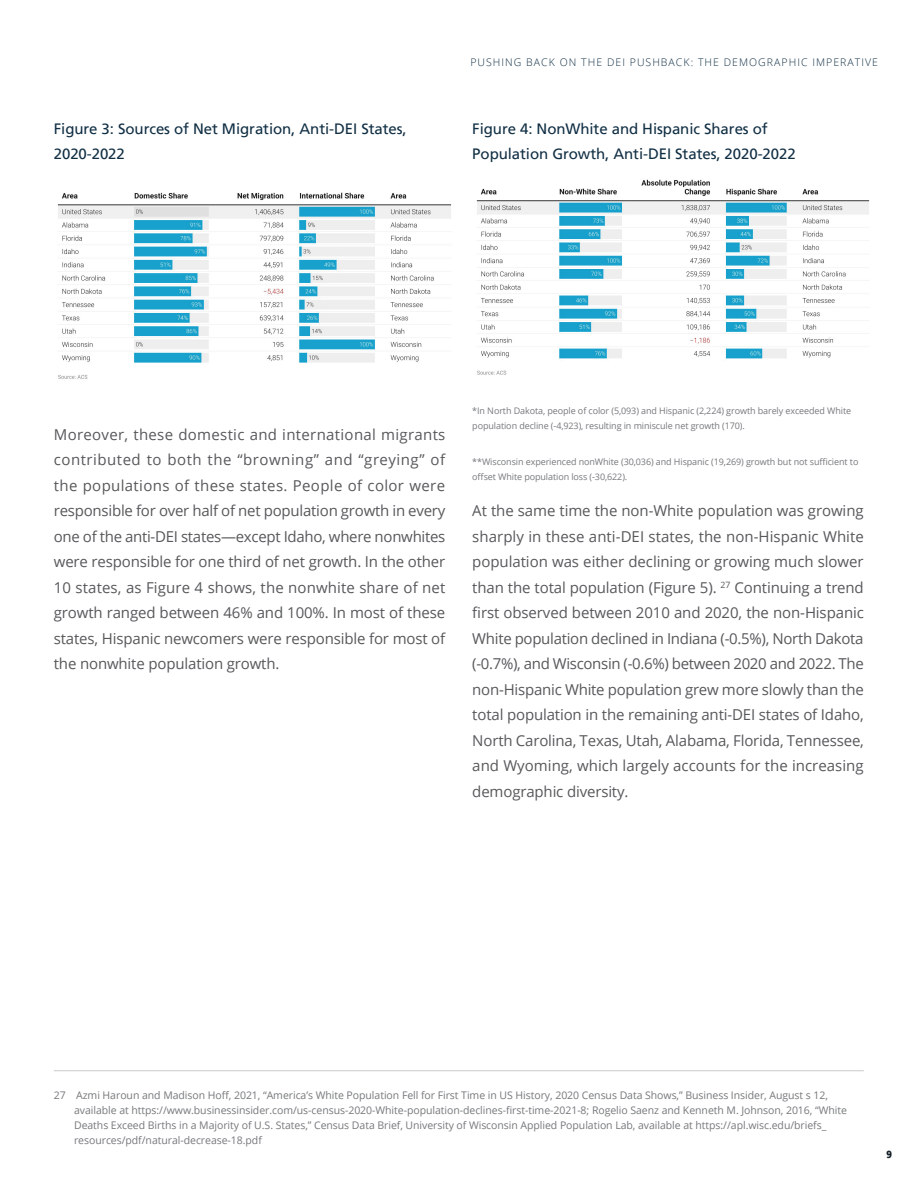
<style>
.page{position:relative;width:918px;height:1188px;background:#fff}
.page>*{position:absolute;margin:0;border:0;box-sizing:border-box;transform-origin:0 0}
.Main_Text{font:15px/25.5px "Open Sans";letter-spacing:-.01em;color:#57585a;text-align:justify}
.Table_Title{font:15px/25.5px "Frutiger";letter-spacing:-.005em;color:#112f44}
.Footnote{font:10.5px/15px "Open Sans";letter-spacing:-.005em;color:#76787b}
.t1{font:300 10.5px "Open Sans";letter-spacing:.1em;color:#112f44}
.t2{font:900 condensed 10.5px "Frutiger";color:#141f27}
.Main_References{font:9px/15px "Open Sans";letter-spacing:-.01em;color:#76787b}
</style>
<div class="page">
<img style="left:57px;top:192px;width:395px;height:187px">
<hr style="left:54px;top:1071px;width:810px;height:1px;background:#c9cacc">
<img style="left:476px;top:179px;width:394px;height:196px">
<p class="Table_Title" style="left:54px;top:116px;width:354px">Figure 3: Sources of Net Migration, Anti-DEI States,<br>2020-2022</p>
<p class="t1" style="left:470px;top:55px;width:409px">PUSHING BACK ON THE DEI PUSHBACK: THE DEMOGRAPHIC IMPERATIVE</p>
<p class="Table_Title" style="left:472px;top:116px;width:297px">Figure 4: NonWhite and Hispanic Shares of</p>
<p class="Table_Title" style="left:472px;top:141px;width:325px">Population Growth, Anti-DEI States, 2020-2022</p>
<p class="Main_Text" style="left:54px;top:421px;width:393px">Moreover, these domestic and international migrants contributed to both the “browning” and “greying” of the populations of these states. People of color were responsible for over half of net population growth in every one of the anti-DEI states—except Idaho, where nonwhites were responsible for one third of net growth. In the other 10 states, as Figure 4 shows, the nonwhite share of net growth ranged between 46% and 100%. In most of these states, Hispanic newcomers were responsible for most of the nonwhite population growth.</p>
<p class="Main_References" style="left:472px;top:403px;width:380px">*In North Dakota, people of color (5,093) and Hispanic (2,224) growth barely exceeded White population decline (-4,923), resulting in miniscule net growth (170).</p>
<p class="Main_References" style="left:472px;top:454px;width:388px">**Wisconsin experienced nonWhite (30,036) and Hispanic (19,269) growth but not sufficient to offset White population loss (-30,622).</p>
<p class="Main_Text" style="left:472px;top:497px;width:393px">At the same time the non-White population was growing sharply in these anti-DEI states, the non-Hispanic White population was either declining or growing much slower than the total population (Figure 5). <sup>27</sup> Continuing a trend first observed between 2010 and 2020, the non-Hispanic White population declined in Indiana (-0.5%), North Dakota (-0.7%), and Wisconsin (-0.6%) between 2020 and 2022. The non-Hispanic White population grew more slowly than the total population in the remaining anti-DEI states of Idaho, North Carolina, Texas, Utah, Alabama, Florida, Tennessee, and Wyoming, which largely accounts for the increasing demographic diversity.</p>
<p class="Footnote" style="left:74px;top:1088px;width:774px;text-indent:-20px">27 Azmi Haroun and Madison Hoff, 2021, “America’s White Population Fell for First Time in US History, 2020 Census Data Shows,” Business Insider, August s 12, available at https://www.businessinsider.com/us-census-2020-White-population-declines-first-time-2021-8; Rogelio Saenz and Kenneth M. Johnson, 2016, “White Deaths Exceed Births in a Majority of U.S. States,” Census Data Brief, University of Wisconsin Applied Population Lab, available at https://apl.wisc.edu/briefs_ resources/pdf/natural-decrease-18.pdf</p>
<p class="t2" style="left:887px;top:1148px;width:7px">9</p>
</div>
